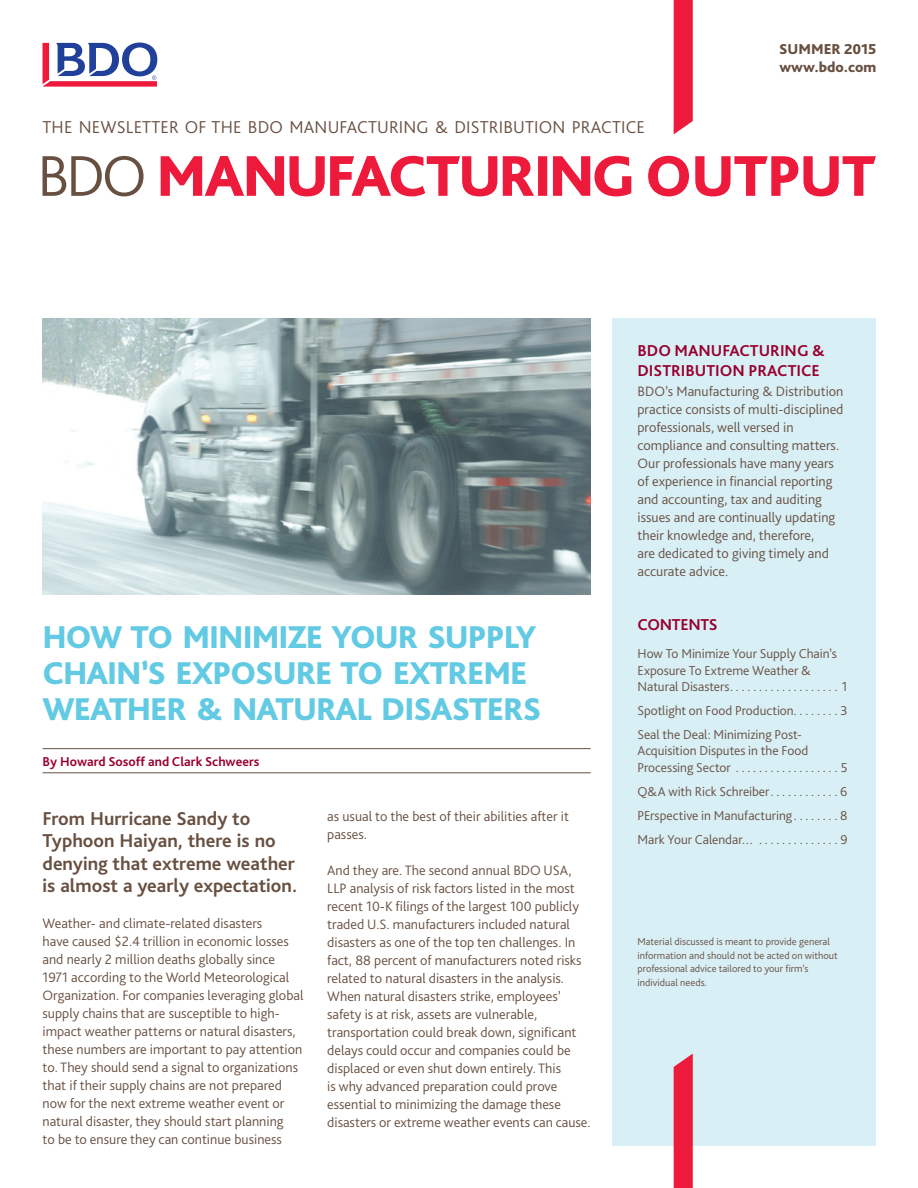
<style>
.page{position:relative;width:918px;height:1188px;background:#fff}
.page>*{position:absolute;margin:0;border:0;box-sizing:border-box;transform-origin:0 0}
.t1{font:800 33px/36px "Bliss Pro";letter-spacing:-.03em;color:#62cae3}
.t2{font:700 19.5px/22.5px "Bliss Pro";color:#685041}
.t3{font:300 18px "Bliss Pro";letter-spacing:.01em;color:#685041}
.t4{font:700 16.5px/19.5px "Bliss Pro";color:#98002e}
.t5{font:700 16.5px "Bliss Pro";letter-spacing:-.02em;color:#98002e}
.t6{font:800 15px/18px "Bliss Pro";color:#685041}
.t7{font:300 14.25px/18px "Bliss Pro";color:#685041}
.t8{font:300 13.5px/16.5px "Bliss Pro";letter-spacing:-.005em;color:#685041}
.t9{font:700 13.5px "Bliss Pro";color:#98002e}
.t10{font:300 10.5px/13.5px "Bliss Pro";color:#685041}
</style>
<div class="page">
<div style="left:612px;top:318px;width:263px;height:827px;background:#d8eff6"></div>
<svg style="left:674px;top:0;width:19px;height:134px"></svg>
<svg style="left:43px;top:43px;width:114px;height:44px"></svg>
<svg style="left:674px;top:1054px;width:19px;height:134px"></svg>
<hr style="left:43px;top:748px;width:548px;height:1px;background:#685041">
<hr style="left:43px;top:772px;width:548px;height:1px;background:#685041">
<img style="left:43px;top:319px;width:548px;height:275px">
<svg style="left:161px;top:156px;width:715px;height:40px"></svg>
<svg style="left:43px;top:156px;width:101px;height:40px"></svg>
<p class="t3" style="left:43px;top:116px;width:604px">THE NEWSLETTER OF THE BDO MANUFACTURING &amp; DISTRIBUTION PRACTICE</p>
<p class="t6" style="left:779px;top:40px;width:99px">SUMMER 2015 www.bdo.com</p>
<h1 class="t1" style="left:43px;top:618px;width:500px">HOW TO MINIMIZE YOUR SUPPLY<br>CHAIN’S EXPOSURE TO EXTREME<br>WEATHER &amp; NATURAL DISASTERS</h1>
<p class="t9" style="left:43px;top:753px;width:218px">By Howard Sosoff and Clark Schweers</p>
<h2 class="t2" style="left:43px;top:806px;width:256px">From Hurricane Sandy to<br>Typhoon Haiyan, there is no denying that extreme weather is almost a yearly expectation.</h2>
<p class="t7" style="left:43px;top:914px;width:262px">Weather- and climate-related disasters<br>have caused $2.4 trillion in economic losses and nearly 2 million deaths globally since 1971 according to the World Meteorological Organization. For companies leveraging global supply chains that are susceptible to high&shy;impact weather patterns or natural disasters, these numbers are important to pay attention to. They should send a signal to organizations that if their supply chains are not prepared now for the next extreme weather event or natural disaster, they should start planning<br>to be to ensure they can continue business</p>
<p class="t7" style="left:327px;top:807px;width:243px">as usual to the best of their abilities after it passes.</p>
<p class="t7" style="left:327px;top:861px;width:265px">And they are. The second annual BDO USA, LLP analysis of risk factors listed in the most recent 10-K filings of the largest 100 publicly traded U.S. manufacturers included natural disasters as one of the top ten challenges. In fact, 88 percent of manufacturers noted risks related to natural disasters in the analysis.<br>When natural disasters strike, employees’ safety is at risk, assets are vulnerable, transportation could break down, significant delays could occur and companies could be displaced or even shut down entirely. This<br>is why advanced preparation could prove essential to minimizing the damage these disasters or extreme weather events can cause.</p>
<p class="t4" style="left:638px;top:341px;width:189px">BDO MANUFACTURING &amp;<br>DISTRIBUTION PRACTICE</p>
<p class="t7" style="left:638px;top:382px;width:208px">BDO’s Manufacturing &amp; Distribution practice consists of multi-disciplined professionals, well versed in compliance and consulting matters.<br>Our professionals have many years of experience in financial reporting and accounting, tax and auditing issues and are continually updating their knowledge and, therefore,<br>are dedicated to giving timely and accurate advice.</p>
<p class="t5" style="left:638px;top:614px;width:82px">CONTENTS</p>
<p class="t8" style="left:638px;top:645px;width:201px">How To Minimize Your Supply Chain’s<br>Exposure To Extreme Weather &amp;<br>Natural Disasters....................</p>
<p class="t8" style="left:842px;top:678px;width:7px">1</p>
<p class="t8" style="left:638px;top:702px;width:160px">Spotlight on Food Production.........</p>
<p class="t8" style="left:840px;top:702px;width:9px">3</p>
<p class="t8" style="left:638px;top:726px;width:172px">Seal the Deal: Minimizing Post-<br>Acquisition Disputes in the Food<br>Processing Sector ...................</p>
<p class="t8" style="left:841px;top:759px;width:8px">5</p>
<p class="t8" style="left:638px;top:783px;width:136px">Q&amp;A with Rick Schreiber.............</p>
<p class="t8" style="left:840px;top:783px;width:9px">6</p>
<p class="t8" style="left:638px;top:807px;width:159px">PErspective in Manufacturing.........</p>
<p class="t8" style="left:840px;top:807px;width:9px">8</p>
<p class="t8" style="left:638px;top:831px;width:123px">Mark Your Calendar… ...............</p>
<p class="t8" style="left:840px;top:831px;width:9px">9</p>
<p class="t10" style="left:638px;top:935px;width:202px">Material discussed is meant to provide general information and should not be acted on without professional advice tailored to your firm’s individual needs.</p>
</div>
